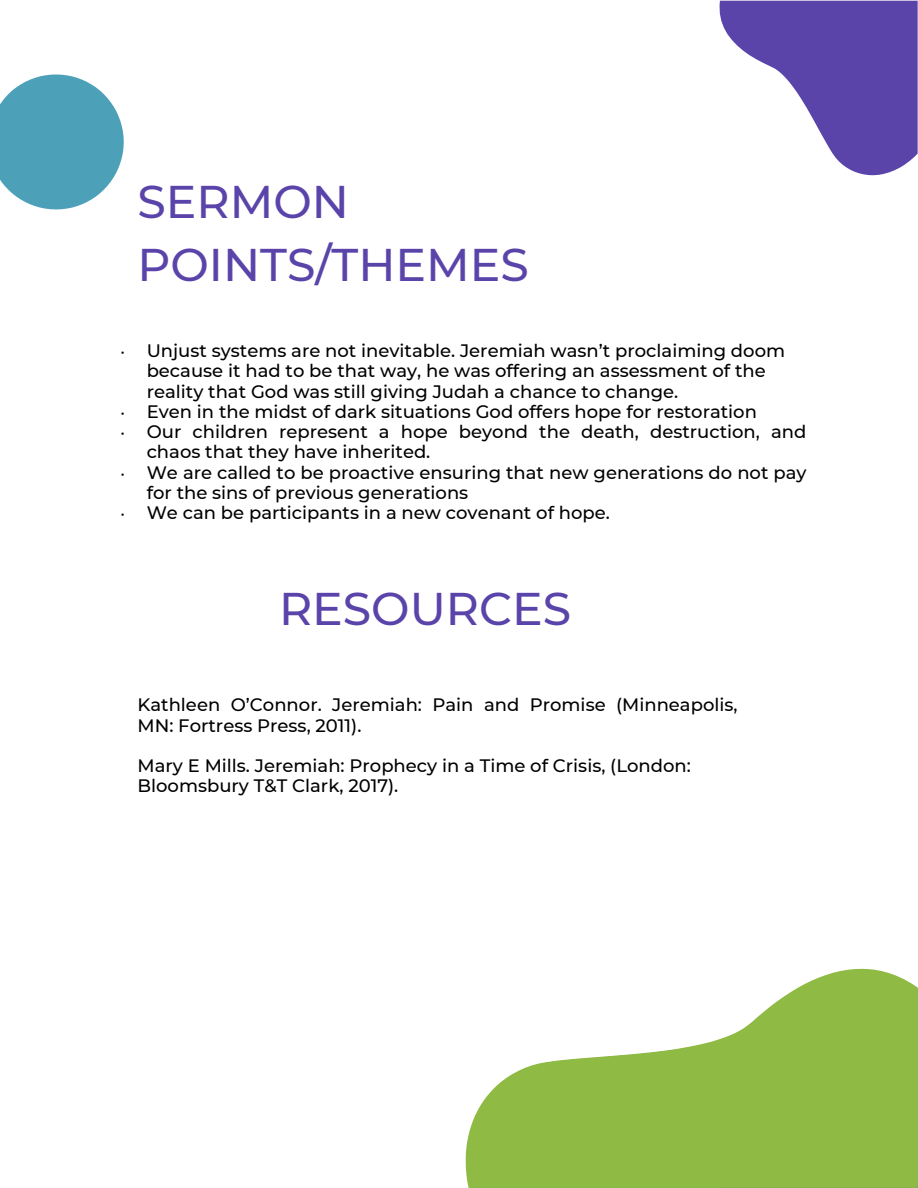
<style>
.page{position:relative;width:918px;height:1188px;background:#fff}
.page>*{position:absolute;margin:0;border:0;box-sizing:border-box;transform-origin:0 0}
.t1{font:500 45.75px/63px "Montserrat";color:#5a44aa}
.t2{font:500 18px/20.2px "Montserrat";color:#000}
.t3{font:18px/20.2px "IBM Plex Sans";color:#000}
</style>
<div class="page">
<svg style="left:0;top:74px;width:124px;height:135px"></svg>
<svg style="left:720px;top:1px;width:198px;height:174px"></svg>
<svg style="left:466px;top:969px;width:452px;height:219px;fill:#8fba44"></svg>
<h1 class="t1" style="left:138px;top:170px;width:393px">SERMON<br>POINTS/THEMES</h1>
<p class="t3" style="left:120px;top:341px;width:7px">·</p>
<p class="t3" style="left:120px;top:402px;width:7px">· ·</p>
<p class="t3" style="left:120px;top:463px;width:7px">·</p>
<p class="t3" style="left:120px;top:503px;width:7px">·</p>
<p class="t2" style="left:147px;top:340px;width:661px">Unjust systems are not inevitable. Jeremiah wasn’t proclaiming doom because it had to be that way, he was offering an assessment of the reality that God was still giving Judah a chance to change.<br>Even in the midst of dark situations God offers hope for restoration<br>Our children represent a hope beyond the death, destruction, and chaos that they have inherited.<br>We are called to be proactive ensuring that new generations do not pay for the sins of previous generations<br>We can be participants in a new covenant of hope.</p>
<h1 class="t1" style="left:279px;top:577px;width:294px">RESOURCES</h1>
<p class="t2" style="left:138px;top:695px;width:602px">Kathleen O’Connor. Jeremiah: Pain and Promise (Minneapolis,<br>MN: Fortress Press, 2011).</p>
<p class="t2" style="left:138px;top:756px;width:555px">Mary E Mills. Jeremiah: Prophecy in a Time of Crisis, (London:<br>Bloomsbury T&amp;T Clark, 2017).</p>
</div>
